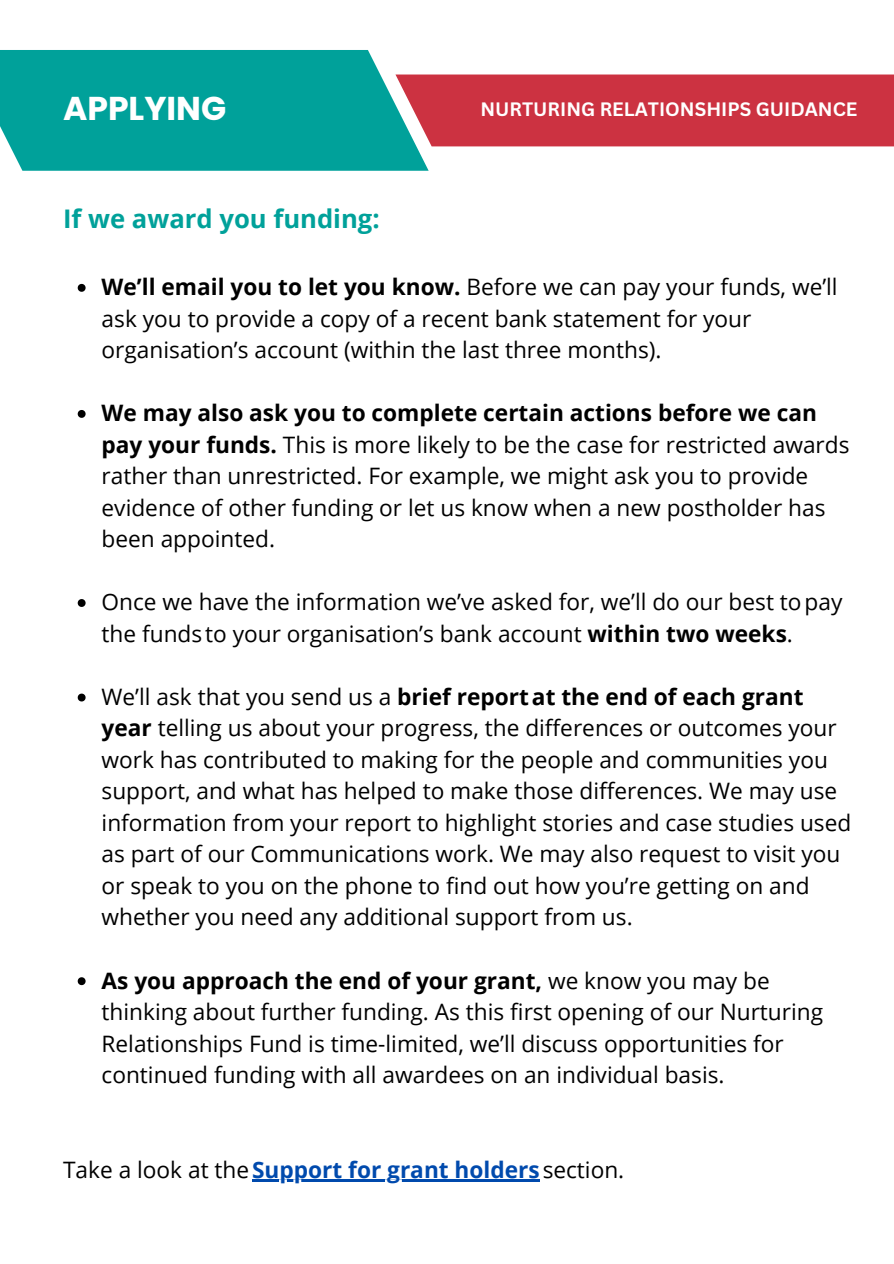
<style>
.page{position:relative;width:894px;height:1264px;background:#fff}
.page>*{position:absolute;margin:0;border:0;box-sizing:border-box;transform-origin:0 0}
.t1{font:700 33px "Poppins";color:#fff}
.t2{font:700 25.65px "Open Sans";color:#00a19a}
.t3{font:22.65px/31.5px "Open Sans";color:#000}
.t4{font:700 18.9px "Canva Sans";color:#fff}
.s1{font-weight:700}
.s2{font-weight:700;color:#004aad}
</style>
<div class="page">
<div style="left:428px;top:74px;width:465px;height:72px;background:#cc3241"></div>
<svg style="left:0;top:50px;width:428px;height:121px;background:#13a49e"></svg>
<svg style="left:78px;top:284px;width:8px;height:8px"></svg>
<svg style="left:78px;top:410px;width:8px;height:8px"></svg>
<svg style="left:78px;top:599px;width:8px;height:8px"></svg>
<svg style="left:78px;top:693px;width:8px;height:8px"></svg>
<svg style="left:78px;top:977px;width:8px;height:8px"></svg>
<hr style="left:252px;top:1179px;width:287px;height:3px;background:#004aad">
<p class="t1" style="left:63px;top:86px;width:165px">APPLYING</p>
<h1 class="t4" style="left:480px;top:96px;width:378px">NURTURING RELATIONSHIPS GUIDANCE</h1>
<p class="t2" style="left:63px;top:200px;width:318px">If we award you funding:</p>
<h2 class="t3" style="left:102px;top:270px;width:737px"><span class="s1">We’ll email you to let you know.</span> Before we can pay your funds, we’ll ask you to provide a copy of a recent bank statement for your organisation’s account (within the last three months).</h2>
<p class="t3" style="left:102px;top:396px;width:749px"><span class="s1">We may also ask you to complete certain actions before we can pay your funds.</span> This is more likely to be the case for restricted awards rather than unrestricted. For example, we might ask you to provide evidence of other funding or let us know when a new postholder has been appointed.</p>
<p class="t3" style="left:102px;top:585px;width:742px">Once we have the information we’ve asked for, we’ll do our best topay the funds to your organisation’s bank account <span class="s1">within two weeks</span>.</p>
<p class="t3" style="left:102px;top:680px;width:751px">We’ll ask that you send us a <span class="s1">brief reportat the end of each grant year</span> telling us about your progress, the differences or outcomes your work has contributed to making for the people and communities you support, and what has helped to make those differences. We may use information from your report to highlight stories and case studies used as part of our Communications work. We may also request to visit you or speak to you on the phone to find out how you’re getting on and whether you need any additional support from us.</p>
<p class="t3" style="left:102px;top:963px;width:722px"><span class="s1">As you approach the end of your grant,</span> we know you may be thinking about further funding. As this first opening of our Nurturing Relationships Fund is time-limited, we’ll discuss opportunities for continued funding with all awardees on an individual basis.</p>
<p class="t3" style="left:63px;top:1152px;width:562px">Take a look at the<span class="s2">Support for grant holders</span> section.</p>
</div>
